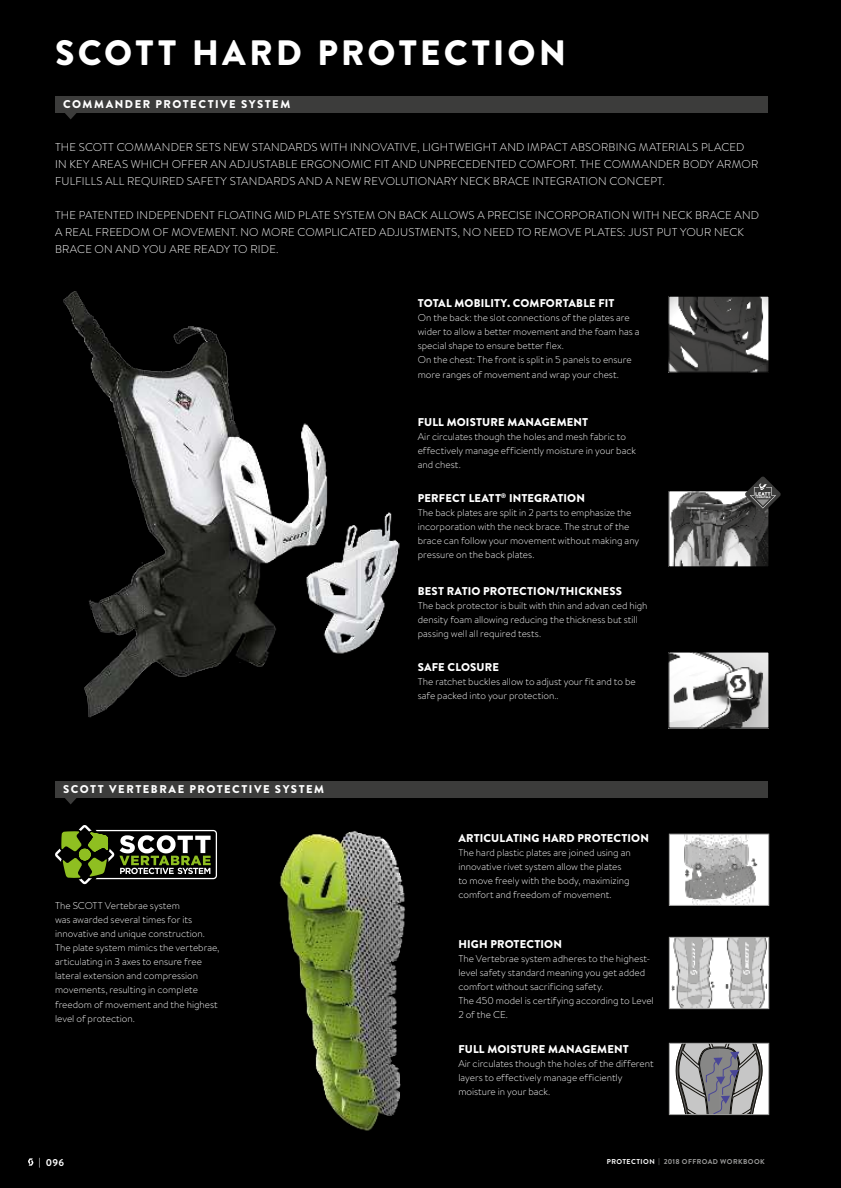
<style>
.page{position:relative;width:841px;height:1188px;background:#fff}
.page>*{position:absolute;margin:0;border:0;box-sizing:border-box;transform-origin:0 0}
.t1{font:900 35.25px "Brandon Text";letter-spacing:.09em;color:#fff}
.t2{font:300 11.25px/17px "Brandon Text";letter-spacing:.015em;color:#fff}
.t3{font:900 11.25px "Brandon Text";letter-spacing:.015em;color:#fff}
.t4{font:900 11.25px "Brandon Text";letter-spacing:.135em;color:#fff}
.t5{font:300 9.9px/14.1px "Brandon Text";color:#fff}
.t6{font:700 9.9px "Brandon Text";color:#fff}
.t7{font:700 7.05px "Brandon Text";letter-spacing:.06em;color:#9d9d9c}
.s1{color:#fff}
</style>
<div class="page">
<div style="left:0;top:0;width:840px;height:1188px;background:#000"></div>
<img style="left:279px;top:831px;width:127px;height:300px">
<div style="left:669px;top:1043px;width:99px;height:72px;background:#fff"></div>
<svg style="left:675px;top:1045px;width:87px;height:68px;background:#959598"></svg>
<div style="left:668px;top:1043px;width:100px;height:72px;border:1px solid #9d9d9c"></div>
<div style="left:669px;top:834px;width:99px;height:71px;background:#fff"></div>
<img style="left:684px;top:836px;width:74px;height:68px">
<div style="left:668px;top:834px;width:100px;height:72px;border:1px solid #9d9d9c"></div>
<img style="left:671px;top:939px;width:95px;height:68px">
<div style="left:668px;top:937px;width:100px;height:72px;border:1px solid #9d9d9c"></div>
<img style="left:63px;top:291px;width:337px;height:427px">
<svg style="left:55px;top:825px;width:162px;height:59px"></svg>
<img style="left:670px;top:493px;width:96px;height:72px">
<div style="left:668px;top:491px;width:100px;height:76px;border:1px solid #000"></div>
<img style="left:670px;top:654px;width:96px;height:72px">
<img style="left:670px;top:298px;width:96px;height:72px">
<div style="left:668px;top:296px;width:100px;height:76px;border:1px solid #000"></div>
<svg style="left:744px;top:476px;width:36px;height:36px"></svg>
<div style="left:56px;top:96px;width:711px;height:16px;background:#3c3c3b"></div>
<div style="left:56px;top:781px;width:711px;height:16px;background:#3c3c3b"></div>
<svg style="left:64px;top:112px;width:13px;height:7px"></svg>
<svg style="left:64px;top:797px;width:13px;height:7px"></svg>
<svg style="left:28px;top:1158px;width:5px;height:8px"></svg>
<h1 class="t1" style="left:55px;top:39px;width:512px">SCOTT HARD PROTECTION</h1>
<p class="t4" style="left:63px;top:100px;width:228px">COMMANDER PROTECTIVE SYSTEM</p>
<p class="t2" style="left:55px;top:140px;width:704px">THE SCOTT COMMANDER SETS NEW STANDARDS WITH INNOVATIVE, LIGHTWEIGHT AND IMPACT ABSORBING MATERIALS PLACED<br>IN KEY AREAS WHICH OFFER AN ADJUSTABLE ERGONOMIC FIT AND UNPRECEDENTED COMFORT. THE COMMANDER BODY ARMOR<br>FULFILLS ALL REQUIRED SAFETY STANDARDS AND A NEW REVOLUTIONARY NECK BRACE INTEGRATION CONCEPT.</p>
<p class="t2" style="left:55px;top:208px;width:705px">THE PATENTED INDEPENDENT FLOATING MID PLATE SYSTEM ON BACK ALLOWS A PRECISE INCORPORATION WITH NECK BRACE AND<br>A REAL FREEDOM OF MOVEMENT. NO MORE COMPLICATED ADJUSTMENTS, NO NEED TO REMOVE PLATES: JUST PUT YOUR NECK<br>BRACE ON AND YOU ARE READY TO RIDE.</p>
<p class="t4" style="left:63px;top:785px;width:262px">SCOTT VERTEBRAE PROTECTIVE SYSTEM</p>
<p class="t5" style="left:55px;top:899px;width:166px">The SCOTT Vertebrae system<br>was awarded several times for its innovative and unique construction.<br>The plate system mimics the vertebrae, articulating in 3 axes to ensure free lateral extension and compression movements, resulting in complete freedom of movement and the highest level of protection.</p>
<p class="t3" style="left:417px;top:299px;width:198px">TOTAL MOBILITY. COMFORTABLE FIT</p>
<p class="t5" style="left:417px;top:312px;width:223px">On the back: the slot connections of the plates are wider to allow a better movement and the foam has a special shape to ensure better flex.<br>On the chest: The front is split in 5 panels to ensure more ranges of movement and wrap your chest.</p>
<p class="t3" style="left:417px;top:417px;width:172px">FULL MOISTURE MANAGEMENT</p>
<p class="t5" style="left:417px;top:430px;width:220px">Air circulates though the holes and mesh fabric to effectively manage efficiently moisture in your back and chest.</p>
<p class="t3" style="left:417px;top:493px;width:169px">PERFECT LEATT<sup>®</sup> INTEGRATION</p>
<p class="t5" style="left:417px;top:506px;width:223px">The back plates are split in 2 parts to emphasize the incorporation with the neck brace. The strut of the brace can follow your movement without making any pressure on the back plates.</p>
<p class="t3" style="left:417px;top:587px;width:205px">BEST RATIO PROTECTION/THICKNESS</p>
<p class="t5" style="left:417px;top:600px;width:231px">The back protector is built with thin and advan ced high density foam allowing reducing the thickness but still passing well all required tests.</p>
<p class="t3" style="left:417px;top:663px;width:83px">SAFE CLOSURE</p>
<p class="t5" style="left:417px;top:676px;width:219px">The ratchet buckles allow to adjust your fit and to be safe packed into your protection..</p>
<p class="t3" style="left:458px;top:834px;width:192px">ARTICULATING HARD PROTECTION</p>
<p class="t5" style="left:458px;top:846px;width:174px">The hard plastic plates are joined using an innovative rivet system allow the plates to move freely with the body, maximizing comfort and freedom of movement.</p>
<p class="t3" style="left:458px;top:940px;width:105px">HIGH PROTECTION</p>
<p class="t5" style="left:458px;top:952px;width:197px">The Vertebrae system adheres to the highest&shy;level safety standard meaning you get added comfort without sacrificing safety.<br>The 450 model is certifying according to Level 2 of the CE.</p>
<p class="t3" style="left:458px;top:1045px;width:172px">FULL MOISTURE MANAGEMENT</p>
<p class="t5" style="left:458px;top:1057px;width:197px">Air circulates though the holes of the different layers to effectively manage efficiently moisture in your back.</p>
<p class="t6" style="left:39px;top:1157px;width:27px">| 096</p>
<p class="t7" style="left:606px;top:1159px;width:159px"><span class="s1">PROTECTION</span> | 2018 OFFROAD WORKBOOK</p>
</div>
